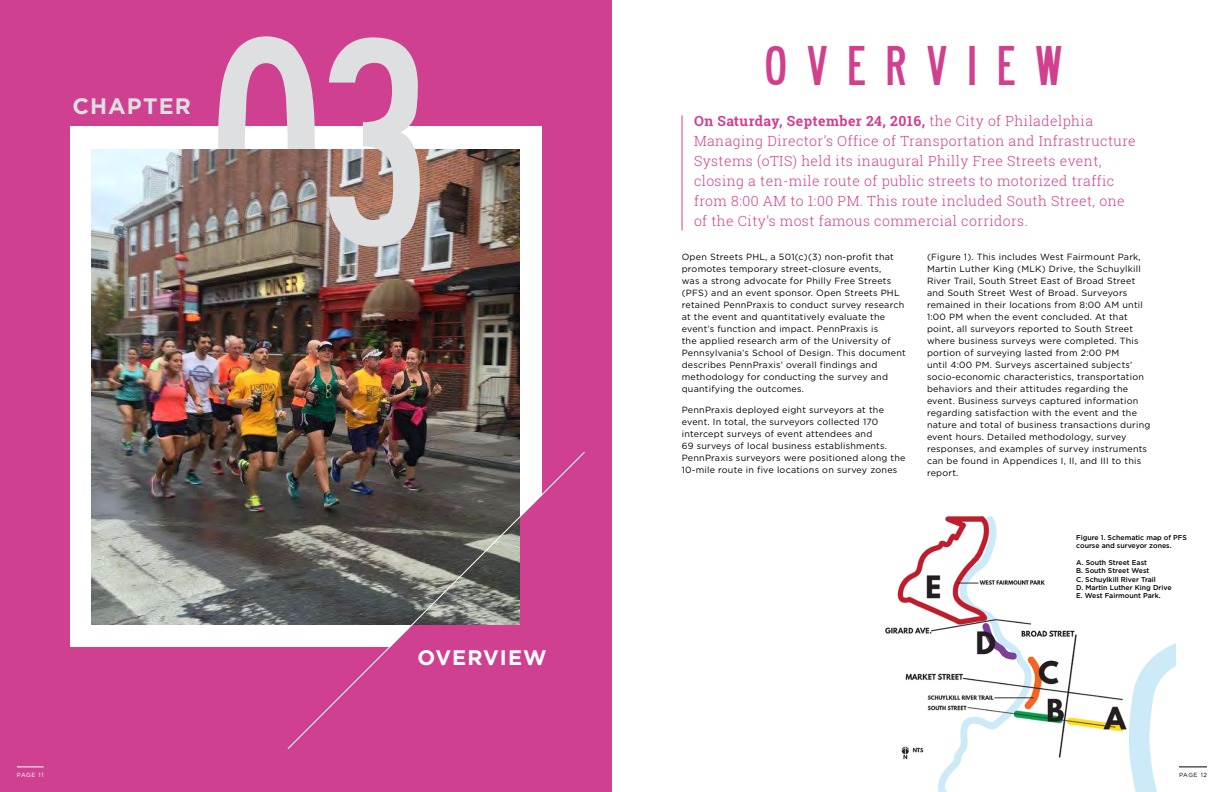
<style>
.page{position:relative;width:1224px;height:792px;background:#fff}
.page>*{position:absolute;margin:0;border:0;box-sizing:border-box;transform-origin:0 0}
.t1{font:258px "Roadway";color:#dddfe1}
.t2{font:49px "Roadway";letter-spacing:.405em;color:#d1408f}
.t3{font:700 22.4px "Gotham";letter-spacing:.05em;color:#dddfe1}
.t4{font:700 21px "Gotham";letter-spacing:.05em;color:#fff}
.t5{font:300 14px/20px "Roboto Slab";letter-spacing:.03em;color:#d1408f}
.t6{font:9px/12px "Gotham";letter-spacing:.025em;color:#000}
.t7{font:500 7px/8.4px "Gotham";color:#000}
.t8{font:6px "Gotham";letter-spacing:.08em;color:#fff}
.t9{font:6px "Gotham";letter-spacing:.08em;color:#000}
.s1{font-weight:700}
</style>
<div class="page">
<div style="left:0;top:0;width:612px;height:792px;background:#d04090"></div>
<div style="left:70px;top:126px;width:471px;height:522px;background:#fff"></div>
<img style="left:92px;top:150px;width:428px;height:474px">
<svg style="left:287px;top:451px;width:298px;height:298px"></svg>
<hr style="left:682px;top:116px;width:1px;height:114px;background:#d1408f">
<img style="left:885px;top:516px;width:291px;height:276px">
<svg style="left:1179px;top:767px;width:28px;height:1px"></svg>
<svg style="left:17px;top:767px;width:27px;height:1px"></svg>
<h3 class="t3" style="left:72px;top:93px;width:120px">CHAPTER</h3>
<h1 class="t1" style="left:206px;top:-29px;width:226px">03</h1>
<h3 class="t4" style="left:417px;top:645px;width:131px">OVERVIEW</h3>
<h2 class="t2" style="left:765px;top:33px;width:299px">OVERVIEW</h2>
<p class="t5" style="left:694px;top:111px;width:443px"><span class="s1">On Saturday, September 24, 2016,</span> the City of Philadelphia Managing Director’s Office of Transportation and Infrastructure Systems (oTIS) held its inaugural Philly Free Streets event, closing a ten-mile route of public streets to motorized traffic from 8:00 AM to 1:00 PM. This route included South Street, one of the City’s most famous commercial corridors.</p>
<p class="t6" style="left:682px;top:251px;width:226px">Open Streets PHL, a 501(c)(3) non-profit that promotes temporary street-closure events,<br>was a strong advocate for Philly Free Streets (PFS) and an event sponsor. Open Streets PHL retained PennPraxis to conduct survey research at the event and quantitatively evaluate the event’s function and impact. PennPraxis is<br>the applied research arm of the University of Pennsylvania’s School of Design. This document describes PennPraxis’ overall findings and methodology for conducting the survey and quantifying the outcomes.</p>
<p class="t6" style="left:682px;top:404px;width:225px">PennPraxis deployed eight surveyors at the event. In total, the surveyors collected 170 intercept surveys of event attendees and<br>69 surveys of local business establishments.<br>PennPraxis surveyors were positioned along the 10-mile route in five locations on survey zones</p>
<p class="t6" style="left:927px;top:251px;width:225px">(Figure 1). This includes West Fairmount Park, Martin Luther King (MLK) Drive, the Schuylkill River Trail, South Street East of Broad Street and South Street West of Broad. Surveyors remained in their locations from 8:00 AM until 1:00 PM when the event concluded. At that point, all surveyors reported to South Street where business surveys were completed. This portion of surveying lasted from 2:00 PM<br>until 4:00 PM. Surveys ascertained subjects’ socio-economic characteristics, transportation behaviors and their attitudes regarding the event. Business surveys captured information regarding satisfaction with the event and the nature and total of business transactions during event hours. Detailed methodology, survey responses, and examples of survey instruments can be found in Appendices I, II, and III to this report.</p>
<p class="t7" style="left:1076px;top:533px;width:112px">Figure 1. Schematic map of PFS course and surveyor zones.</p>
<p class="t7" style="left:1076px;top:558px;width:97px">A. South Street East<br>B. South Street West<br>C. Schuylkill River Trail<br>D. Martin Luther King Drive<br>E. West Fairmount Park.</p>
<p class="t8" style="left:17px;top:772px;width:28px">PAGE 11</p>
<p class="t9" style="left:1179px;top:772px;width:29px">PAGE 12</p>
</div>
